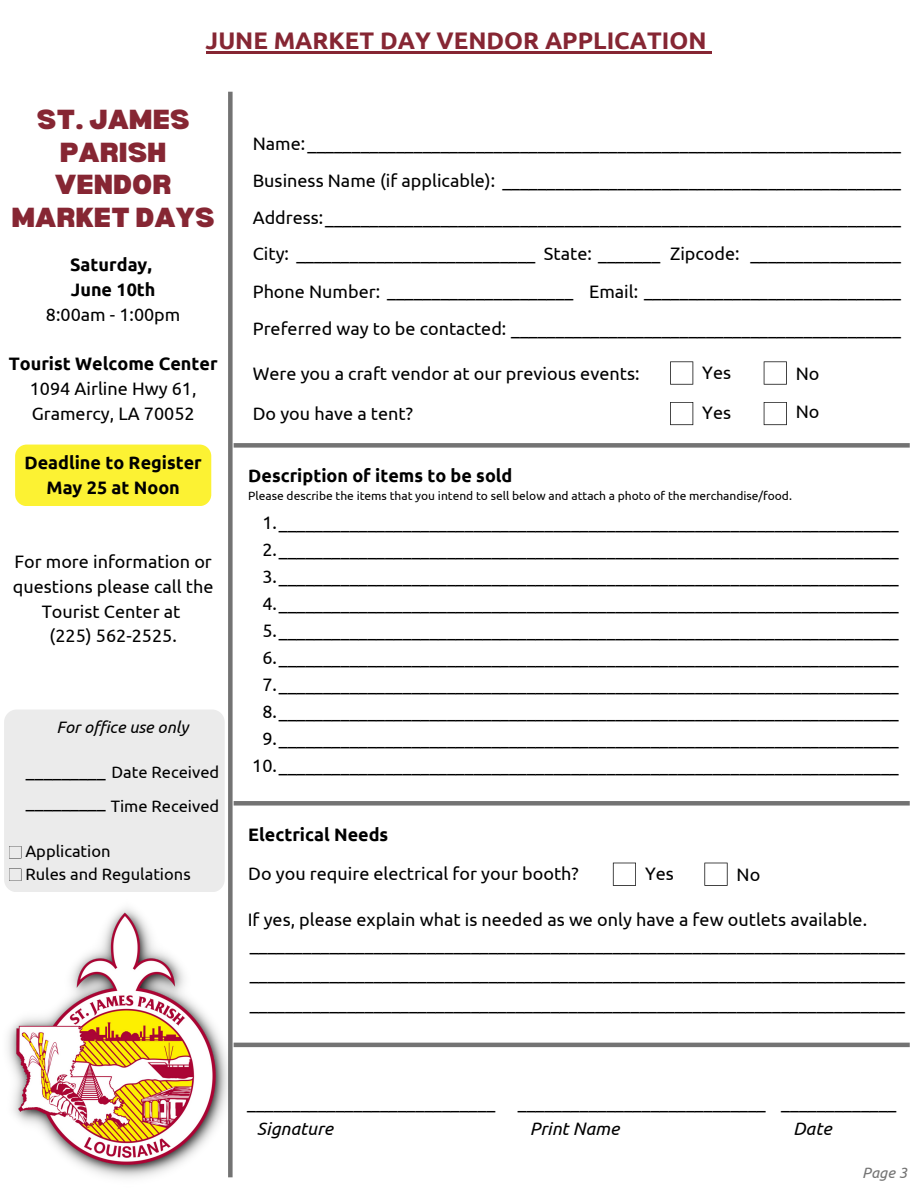
<style>
.page{position:relative;width:918px;height:1188px;background:#fff}
.page>*{position:absolute;margin:0;border:0;box-sizing:border-box;transform-origin:0 0}
.t1{font:900 27px/32.7px "Bernoru";color:#862633;text-align:center}
.t2{font:700 24px "Ubuntu";color:#862633}
.t3{font:18px/24.8px "Ubuntu";color:#000}
.t4{font:700 18px "Ubuntu";color:#000}
.t5{font:italic 18px "Ubuntu";color:#000}
.t6{font:16.5px "Ubuntu";color:#000}
.t7{font:italic 16.5px "Ubuntu";color:#000}
.t8{font:italic 15px "Ubuntu";color:#737373}
.t9{font:12px "Ubuntu";color:#000}
.s1{font-size:18px}
</style>
<div class="page">
<div style="left:228px;top:92px;width:5px;height:1085px;background:#737373"></div>
<img style="left:8px;top:899px;width:227px;height:279px">
<div style="left:4px;top:710px;width:221px;height:182px;background:#ebebeb;border-radius:13px"></div>
<hr style="left:206px;top:51px;width:501px;height:3px;background:#862633">
<svg style="left:707px;top:51px;width:5px;height:3px"></svg>
<svg style="left:9px;top:846px;width:12px;height:12px"></svg>
<svg style="left:9px;top:869px;width:12px;height:12px"></svg>
<div style="left:15px;top:445px;width:196px;height:61px;background:#fcf233;border-radius:12px"></div>
<div style="left:234px;top:443px;width:676px;height:5px;background:#737373"></div>
<svg style="left:670px;top:361px;width:23px;height:24px"></svg>
<svg style="left:764px;top:361px;width:23px;height:24px"></svg>
<div style="left:234px;top:801px;width:676px;height:5px;background:#737373"></div>
<svg style="left:613px;top:863px;width:23px;height:23px"></svg>
<svg style="left:704px;top:863px;width:24px;height:23px"></svg>
<hr style="left:234px;top:1043px;width:676px;height:4px;background:#737373">
<svg style="left:670px;top:402px;width:23px;height:23px"></svg>
<svg style="left:764px;top:402px;width:23px;height:23px"></svg>
<p class="t2" style="left:206px;top:27px;width:502px">JUNE MARKET DAY VENDOR APPLICATION</p>
<p class="t1" style="left:12px;top:102px;width:205px">ST. JAMES<br>PARISH<br>VENDOR<br>MARKET DAYS</p>
<p class="t4" style="left:70px;top:254px;width:83px">Saturday,</p>
<p class="t4" style="left:71px;top:279px;width:86px">June 10th</p>
<p class="t3" style="left:46px;top:302px;width:136px">8:00am - 1:00pm</p>
<p class="t4" style="left:9px;top:353px;width:210px">Tourist Welcome Center</p>
<p class="t3" style="left:30px;top:376px;width:168px">1094 Airline Hwy 61,<br>Gramercy, LA 70052</p>
<p class="t4" style="left:24px;top:452px;width:179px">Deadline to Register</p>
<p class="t4" style="left:47px;top:477px;width:135px">May 25 at Noon</p>
<p class="t3" style="left:13px;top:549px;width:202px;text-align:center">For more information or questions please call the<br>Tourist Center at</p>
<p class="t3" style="left:50px;top:623px;width:129px">(225) 562-2525.</p>
<p class="t7" style="left:56px;top:717px;width:133px">For office use only</p>
<p class="t6" style="left:26px;top:762px;width:195px"><span class="s1">_________</span> Date Received</p>
<p class="t6" style="left:111px;top:797px;width:110px">Time Received</p>
<p class="t6" style="left:25px;top:842px;width:87px">Application</p>
<p class="t6" style="left:25px;top:864px;width:167px">Rules and Regulations</p>
<p class="t3" style="left:26px;top:789px;width:81px">_________</p>
<p class="t3" style="left:253px;top:131px;width:650px">Name:___________________________________________________________________</p>
<p class="t3" style="left:253px;top:168px;width:650px">Business Name (if applicable): _____________________________________________</p>
<p class="t3" style="left:253px;top:205px;width:650px">Address:_________________________________________________________________</p>
<p class="t3" style="left:253px;top:241px;width:284px">City: ___________________________</p>
<p class="t3" style="left:544px;top:241px;width:118px">State: _______</p>
<p class="t3" style="left:670px;top:241px;width:71px">Zipcode:</p>
<p class="t3" style="left:750px;top:241px;width:152px">_________________</p>
<p class="t3" style="left:253px;top:278px;width:322px">Phone Number: _____________________</p>
<p class="t3" style="left:589px;top:278px;width:313px">Email: _____________________________</p>
<p class="t3" style="left:253px;top:315px;width:650px">Preferred way to be contacted: ____________________________________________</p>
<p class="t3" style="left:253px;top:361px;width:388px">Were you a craft vendor at our previous events:</p>
<p class="t3" style="left:702px;top:360px;width:30px">Yes</p>
<p class="t3" style="left:796px;top:361px;width:25px">No</p>
<p class="t3" style="left:253px;top:401px;width:162px">Do you have a tent?</p>
<p class="t3" style="left:702px;top:400px;width:30px">Yes</p>
<p class="t3" style="left:796px;top:399px;width:25px">No</p>
<p class="t4" style="left:248px;top:465px;width:266px">Description of items to be sold</p>
<p class="t9" style="left:248px;top:489px;width:545px">Please describe the items that you intend to sell below and attach a photo of the merchandise/food.</p>
<p class="t3" style="left:262px;top:510px;width:638px">1.______________________________________________________________________</p>
<p class="t3" style="left:262px;top:537px;width:638px">2.______________________________________________________________________</p>
<p class="t3" style="left:262px;top:564px;width:638px">3.______________________________________________________________________</p>
<p class="t3" style="left:262px;top:591px;width:638px">4.______________________________________________________________________</p>
<p class="t3" style="left:262px;top:618px;width:638px">5.______________________________________________________________________</p>
<p class="t3" style="left:262px;top:645px;width:638px">6.______________________________________________________________________</p>
<p class="t3" style="left:262px;top:672px;width:638px">7.______________________________________________________________________</p>
<p class="t3" style="left:262px;top:699px;width:638px">8.______________________________________________________________________</p>
<p class="t3" style="left:262px;top:726px;width:638px">9.______________________________________________________________________</p>
<p class="t3" style="left:252px;top:753px;width:648px">10.______________________________________________________________________</p>
<p class="t4" style="left:248px;top:824px;width:142px">Electrical Needs</p>
<p class="t3" style="left:248px;top:861px;width:332px">Do you require electrical for your booth?</p>
<p class="t3" style="left:645px;top:861px;width:30px">Yes</p>
<p class="t3" style="left:737px;top:862px;width:25px">No</p>
<p class="t3" style="left:248px;top:907px;width:621px">If yes, please explain what is needed as we only have a few outlets available.</p>
<p class="t3" style="left:250px;top:930px;width:657px;line-height:29.2px;text-align:justify">__________________________________________________________________________ __________________________________________________________________________ __________________________________________________________________________</p>
<p class="t3" style="left:247px;top:1090px;width:249px">____________________________</p>
<p class="t5" style="left:257px;top:1118px;width:78px">Signature</p>
<p class="t3" style="left:518px;top:1090px;width:249px">____________________________</p>
<p class="t3" style="left:781px;top:1090px;width:117px">_____________</p>
<p class="t5" style="left:793px;top:1118px;width:40px">Date</p>
<p class="t5" style="left:530px;top:1118px;width:91px">Print Name</p>
<p class="t8" style="left:862px;top:1164px;width:46px">Page 3</p>
</div>
